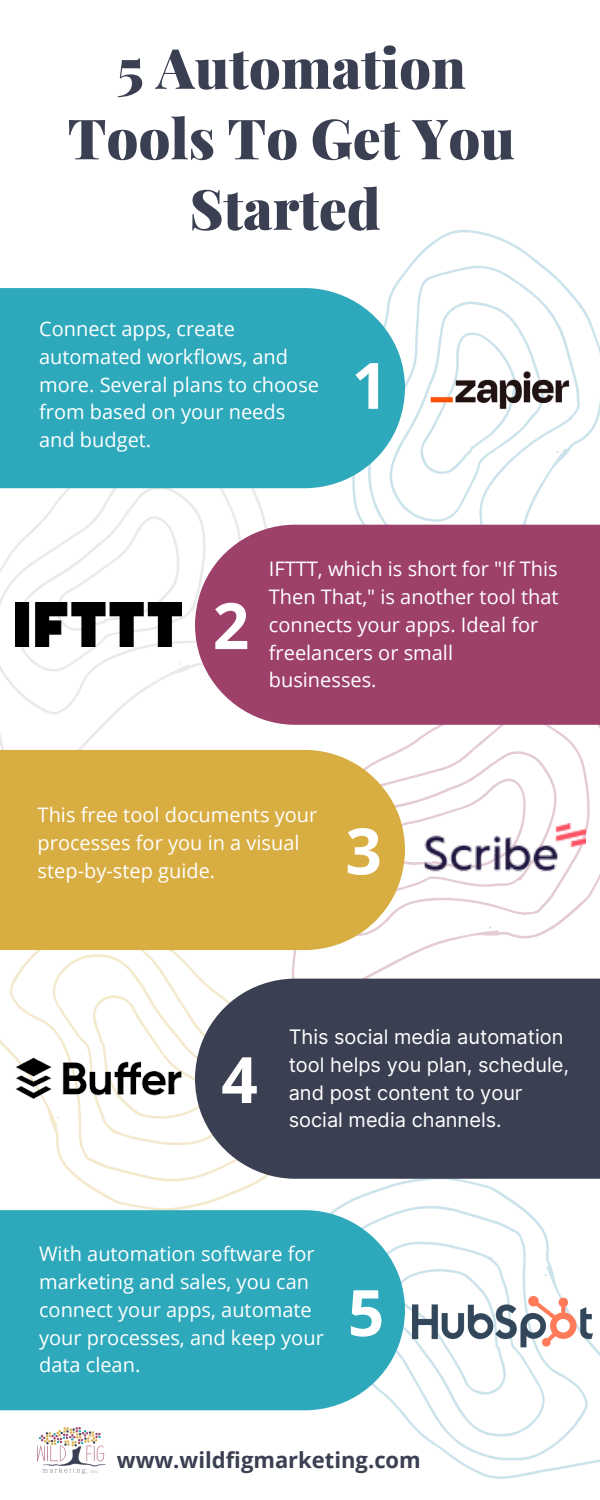
<style>
.page{position:relative;width:600px;height:1500px;background:#fff}
.page>*{position:absolute;margin:0;border:0;box-sizing:border-box;transform-origin:0 0}
.t1{font:700 64px "Open Sans";color:#fff}
.t2{font:900 55.6px/70.5px "Playfair Display";color:#3a3f52;text-align:center}
.t3{font:700 22px "Open Sans";color:#3a3f52}
.t4{font:20px/27.8px "Open Sans";color:#fff}
.t5{font:20px/27.8px "Inter";color:#fff}
</style>
<div class="page">
<svg style="left:316px;top:229px;width:284px;height:296px"></svg>
<svg style="left:319px;top:725px;width:281px;height:254px"></svg>
<svg style="left:0;top:488px;width:316px;height:262px"></svg>
<div style="left:0;top:288px;width:405px;height:200px;background:#2da9bb"></div>
<div style="left:195px;top:525px;width:405px;height:200px;background:#9d416b"></div>
<svg style="left:0;top:950px;width:319px;height:260px"></svg>
<div style="left:0;top:750px;width:405px;height:200px;background:#d8ad41"></div>
<svg style="left:288px;top:1179px;width:312px;height:300px"></svg>
<div style="left:195px;top:979px;width:405px;height:200px;background:#3a3f52"></div>
<div style="left:0;top:1210px;width:405px;height:200px;background:#2da9bb"></div>
<img style="left:416px;top:359px;width:170px;height:59px">
<img style="left:16px;top:603px;width:166px;height:44px">
<img style="left:413px;top:823px;width:173px;height:60px">
<img style="left:13px;top:1031px;width:171px;height:96px">
<img style="left:413px;top:1296px;width:180px;height:53px">
<img style="left:38px;top:1427px;width:68px;height:46px">
<h2 class="t2" style="left:68px;top:31px;width:449px">5 Automation<br>Tools To Get You<br>Started</h2>
<p class="t4" style="left:39px;top:314px;width:281px">Connect apps, create automated workflows, and more. Several plans to choose from based on your needs and budget.</p>
<h1 class="t1" style="left:352px;top:340px;width:38px">1</h1>
<h1 class="t1" style="left:213px;top:581px;width:38px">2</h1>
<p class="t4" style="left:269px;top:555px;width:291px">IFTTT, which is short for "If This<br>Then That," is another tool that connects your apps. Ideal for freelancers or small businesses.</p>
<p class="t4" style="left:38px;top:801px;width:281px">This free tool documents your processes for you in a visual step-by-step guide.</p>
<h1 class="t1" style="left:345px;top:806px;width:38px">3</h1>
<h1 class="t1" style="left:221px;top:1035px;width:38px">4</h1>
<p class="t5" style="left:289px;top:1023px;width:282px">This social media automation tool helps you plan, schedule, and post content to your social media channels.</p>
<p class="t4" style="left:39px;top:1240px;width:286px">With automation software for marketing and sales, you can connect your apps, automate your processes, and keep your data clean.</p>
<h1 class="t1" style="left:348px;top:1268px;width:38px">5</h1>
<p class="t3" style="left:117px;top:1445px;width:306px">www.wildfigmarketing.com</p>
</div>
